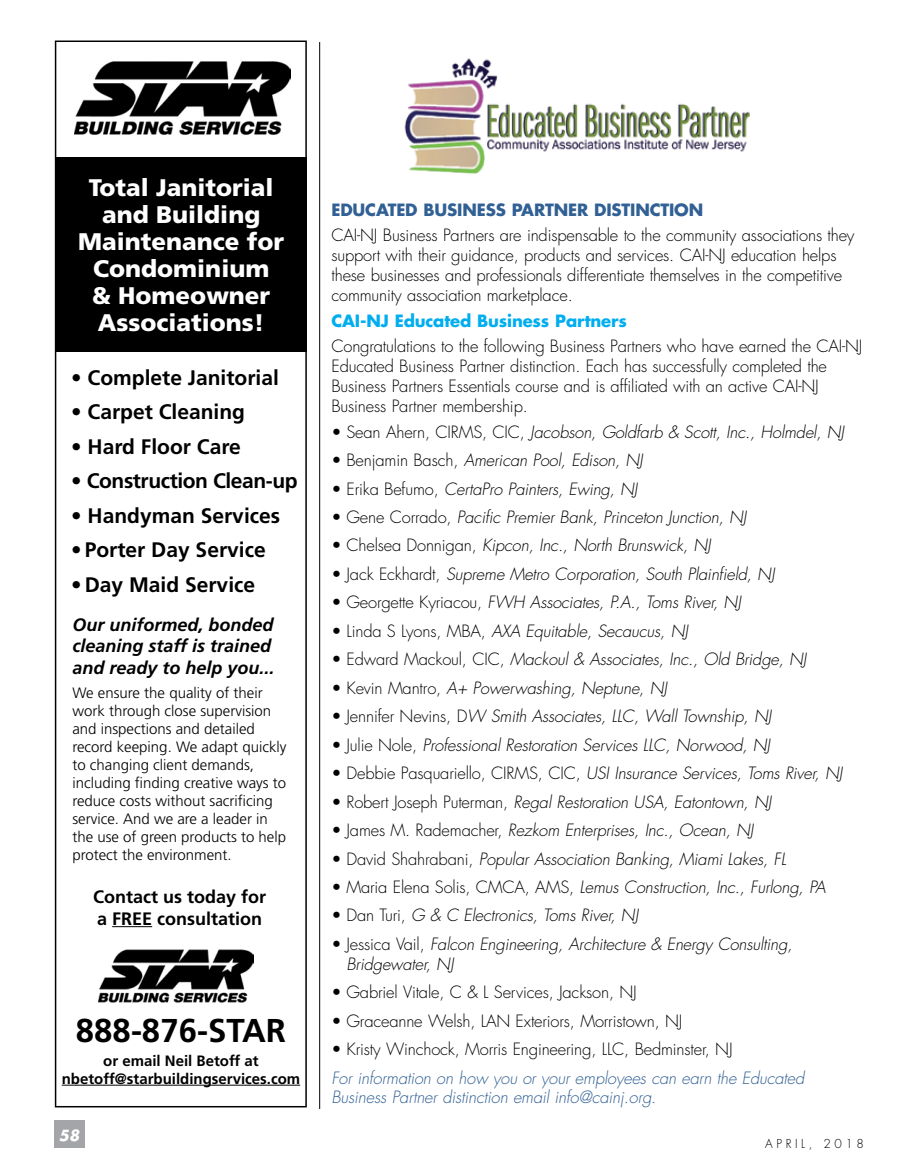
<style>
.page{position:relative;width:918px;height:1175px;background:#fff}
.page>*{position:absolute;margin:0;border:0;box-sizing:border-box;transform-origin:0 0}
.t1{font:700 33px "Frutiger LT Std";color:#000}
.t2{font:900 24px/27px "Frutiger LT Std";color:#fff;text-align:center}
.t3{font:700 21px "Frutiger LT Std";color:#000}
.t4{font:700 21px "Frutiger LT Std";letter-spacing:-.02em;color:#000}
.t5{font:italic 700 18px/21.6px "Frutiger LT Std";color:#000}
.t6{font:700 18px/21.6px "Frutiger LT Std";color:#000}
.t7{font:italic 300 16.5px/19.8px "Futura Std";letter-spacing:-.01em;color:#000}
.t8{font:300 16.5px/19.8px "Futura Std";letter-spacing:-.01em;color:#000}
.t9{font:italic 300 16.5px/19.8px "Futura Std";letter-spacing:-.01em;color:#316094}
.t10{font:700 16.5px "Futura Std";letter-spacing:-.01em;color:#316094}
.t11{font:700 16.5px "Futura Std";letter-spacing:-.01em;color:#00aeef}
.t12{font:300 15px/18px "Frutiger LT Std";color:#000}
.t13{font:700 15px/18px "Frutiger LT Std";color:#000;text-align:center}
.t14{font:italic 700 15px "Futura Std";color:#fff}
.t15{font:300 12px "Futura Std";letter-spacing:.3em;color:#000}
.s1{font-style:normal}
</style>
<div class="page">
<div style="left:54px;top:1120px;width:30px;height:28px;background:#a3a5a8"></div>
<hr style="left:319px;top:42px;width:1px;height:1066px;background:#000">
<div style="left:55px;top:40px;width:252px;height:1067px;border:2px solid #000"></div>
<img style="left:74px;top:61px;width:216px;height:74px">
<div style="left:56px;top:157px;width:251px;height:195px;background:#000"></div>
<hr style="left:112px;top:926px;width:40px;height:1px;background:#000">
<img style="left:98px;top:949px;width:155px;height:54px">
<hr style="left:62px;top:1084px;width:238px;height:1px;background:#000">
<img style="left:404px;top:58px;width:346px;height:116px">
<h2 class="t2" style="left:78px;top:174px;width:208px">Total Janitorial and Building<br>Maintenance for<br>Condominium<br>&amp; Homeowner<br>Associations!</h2>
<p class="t3" style="left:71px;top:365px;width:209px">• Complete Janitorial</p>
<p class="t3" style="left:71px;top:399px;width:175px">• Carpet Cleaning</p>
<p class="t3" style="left:71px;top:434px;width:171px">• Hard Floor Care</p>
<p class="t4" style="left:71px;top:468px;width:228px">• Construction Clean-up</p>
<p class="t3" style="left:71px;top:503px;width:210px">• Handyman Services</p>
<p class="t3" style="left:71px;top:537px;width:196px">• Porter Day Service</p>
<p class="t3" style="left:71px;top:572px;width:185px">•Day Maid Service</p>
<p class="t5" style="left:72px;top:614px;width:204px">Our uniformed, bonded cleaning staff is trained and ready to help you...</p>
<p class="t12" style="left:72px;top:684px;width:216px">We ensure the quality of their work through close supervision and inspections and detailed record keeping. We adapt quickly to changing client demands, including finding creative ways to reduce costs without sacrificing service. And we are a leader in the use of green products to help protect the environment.</p>
<p class="t6" style="left:93px;top:886px;width:175px">Contact us today for a FREE consultation</p>
<h1 class="t1" style="left:76px;top:1010px;width:212px">888-876-STAR</h1>
<p class="t13" style="left:62px;top:1051px;width:240px">or email Neil Betoff at nbetoff@starbuildingservices.com</p>
<p class="t14" style="left:59px;top:1125px;width:22px">58</p>
<p class="t10" style="left:332px;top:198px;width:373px">EDUCATED BUSINESS PARTNER DISTINCTION</p>
<p class="t8" style="left:332px;top:226px;width:525px">CAI-NJ Business Partners are indispensable to the community associations they support with their guidance, products and services. CAI-NJ education helps these businesses and professionals differentiate themselves in the competitive community association marketplace.</p>
<p class="t11" style="left:332px;top:309px;width:297px">CAI-NJ Educated Business Partners</p>
<p class="t8" style="left:332px;top:337px;width:533px">Congratulations to the following Business Partners who have earned the CAI‑NJ Educated Business Partner distinction. Each has successfully completed the Business Partners Essentials course and is affiliated with an active CAI-NJ Business Partner membership.</p>
<p class="t7" style="left:332px;top:422px;width:514px"><span class="s1">• Sean Ahern, CIRMS, CIC,</span> Jacobson, Goldfarb &amp; Scott, Inc., Holmdel, NJ</p>
<p class="t7" style="left:332px;top:451px;width:313px"><span class="s1">• Benjamin Basch,</span> American Pool, Edison, NJ</p>
<p class="t7" style="left:332px;top:479px;width:308px"><span class="s1">• Erika Befumo,</span> CertaPro Painters, Ewing, NJ</p>
<p class="t7" style="left:332px;top:507px;width:416px"><span class="s1">• Gene Corrado,</span> Pacific Premier Bank, Princeton Junction, NJ</p>
<p class="t7" style="left:332px;top:536px;width:381px"><span class="s1">• Chelsea Donnigan,</span> Kipcon, Inc., North Brunswick, NJ</p>
<p class="t7" style="left:332px;top:564px;width:445px"><span class="s1">• Jack Eckhardt,</span> Supreme Metro Corporation, South Plainfield, NJ</p>
<p class="t7" style="left:332px;top:593px;width:411px"><span class="s1">• Georgette Kyriacou,</span> FWH Associates, P.A., Toms River, NJ</p>
<p class="t7" style="left:332px;top:621px;width:358px"><span class="s1">• Linda S Lyons, MBA,</span> AXA Equitable, Secaucus, NJ</p>
<p class="t7" style="left:332px;top:650px;width:477px"><span class="s1">• Edward Mackoul, CIC,</span> Mackoul &amp; Associates, Inc., Old Bridge, NJ</p>
<p class="t7" style="left:332px;top:678px;width:337px"><span class="s1">• Kevin Mantro,</span> A+ Powerwashing, Neptune, NJ</p>
<p class="t7" style="left:332px;top:707px;width:441px"><span class="s1">• Jennifer Nevins, D</span>W Smith Associates, LLC, Wall Township, NJ</p>
<p class="t7" style="left:332px;top:735px;width:440px"><span class="s1">• Julie Nole,</span> Professional Restoration Services LLC, Norwood, NJ</p>
<p class="t7" style="left:332px;top:763px;width:512px"><span class="s1">• Debbie Pasquariello, CIRMS, CIC,</span> USI Insurance Services, Toms River, NJ</p>
<p class="t7" style="left:332px;top:792px;width:441px"><span class="s1">• Robert Joseph Puterman,</span> Regal Restoration USA, Eatontown, NJ</p>
<p class="t7" style="left:332px;top:820px;width:424px"><span class="s1">• James M. Rademacher,</span> Rezkom Enterprises, Inc., Ocean, NJ</p>
<p class="t7" style="left:332px;top:849px;width:456px"><span class="s1">• David Shahrabani,</span> Popular Association Banking, Miami Lakes, FL</p>
<p class="t7" style="left:332px;top:877px;width:496px"><span class="s1">• Maria Elena Solis, CMCA, AMS,</span> Lemus Construction, Inc., Furlong, PA</p>
<p class="t7" style="left:332px;top:906px;width:308px"><span class="s1">• Dan Turi,</span> G &amp; C Electronics, Toms River, NJ</p>
<p class="t7" style="left:346px;top:934px;width:447px;text-indent:-15px"><span class="s1">• Jessica Vail,</span> Falcon Engineering, Architecture &amp; Energy Consulting,<br>Bridgewater, NJ</p>
<p class="t8" style="left:332px;top:982px;width:307px">• Gabriel Vitale, C &amp; L Services, Jackson, NJ</p>
<p class="t8" style="left:332px;top:1011px;width:352px">• Graceanne Welsh, LAN Exteriors, Morristown, NJ</p>
<p class="t8" style="left:332px;top:1039px;width:403px">• Kristy Winchock, Morris Engineering, LLC, Bedminster, NJ</p>
<p class="t9" style="left:332px;top:1068px;width:474px">For information on how you or your employees can earn the Educated<br>Business Partner distinction email info@cainj.org.</p>
<p class="t15" style="left:765px;top:1136px;width:100px">APRIL, 2018</p>
</div>
